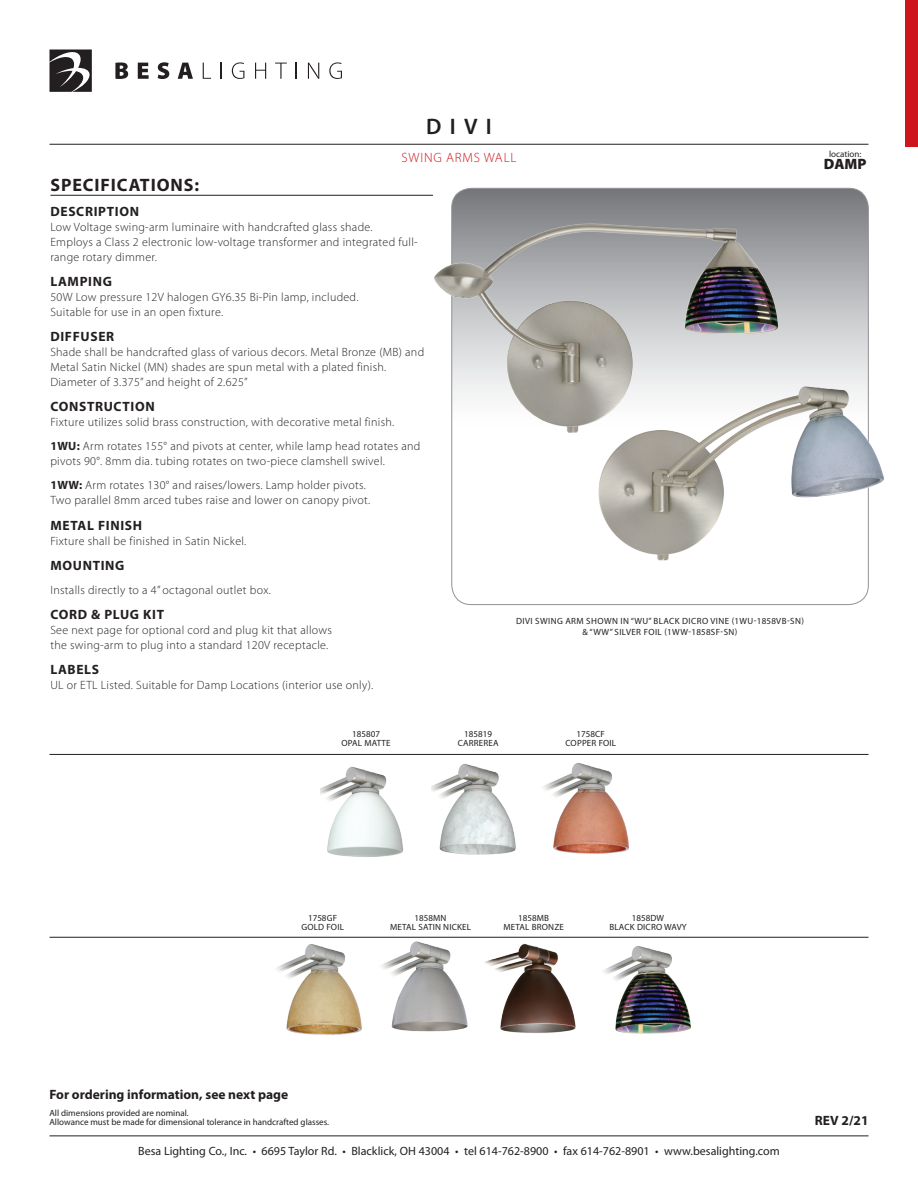
<style>
.page{position:relative;width:918px;height:1188px;background:#fff}
.page>*{position:absolute;margin:0;border:0;box-sizing:border-box;transform-origin:0 0}
.t1{font:600 22.5px "Myriad Pro";color:#231f20}
.t2{font:700 18px "Myriad Pro";letter-spacing:.05em;color:#231f20}
.t3{font:900 15px "Myriad Pro";color:#231f20}
.t4{font:700 13.5px "Myriad Pro";letter-spacing:.05em;color:#231f20}
.t5{font:700 13.5px "Myriad Pro";color:#231f20}
.t6{font:300 13.5px "Myriad Pro";letter-spacing:.06em;color:#cd151d}
.t7{font:300 12px/15px "Myriad Pro";letter-spacing:.025em;color:#231f20}
.t8{font:12px "Myriad Pro";color:#231f20}
.t9{font:9px/9px "Myriad Pro";color:#231f20}
.t10{font:9px/9px "Myriad Pro";letter-spacing:.02em;color:#231f20;text-align:center}
.t11{font:9px/10.8px "Myriad Pro";letter-spacing:.045em;color:#231f20;text-align:center}
.s1{font-weight:700}
</style>
<div class="page">
<hr style="left:50px;top:1136px;width:818px;height:1px;background:#231f20">
<svg style="left:115px;top:62px;width:13px;height:17px"></svg>
<svg style="left:138px;top:63px;width:11px;height:16px"></svg>
<svg style="left:158px;top:62px;width:11px;height:17px"></svg>
<svg style="left:178px;top:63px;width:15px;height:16px"></svg>
<svg style="left:203px;top:63px;width:8px;height:16px"></svg>
<svg style="left:221px;top:63px;width:1px;height:16px"></svg>
<svg style="left:232px;top:62px;width:12px;height:17px"></svg>
<svg style="left:255px;top:63px;width:11px;height:16px"></svg>
<svg style="left:275px;top:63px;width:12px;height:16px"></svg>
<svg style="left:296px;top:63px;width:1px;height:16px"></svg>
<svg style="left:308px;top:63px;width:11px;height:16px"></svg>
<svg style="left:329px;top:62px;width:13px;height:17px"></svg>
<svg style="left:50px;top:50px;width:42px;height:42px"></svg>
<hr style="left:50px;top:144px;width:818px;height:1px;background:#231f20">
<div style="left:905px;top:1px;width:13px;height:146px;background:#cd151d"></div>
<hr style="left:50px;top:195px;width:383px;height:1px;background:#231f20">
<svg style="left:452px;top:188px;width:416px;height:417px"></svg>
<hr style="left:50px;top:937px;width:818px;height:1px;background:#231f20">
<hr style="left:50px;top:754px;width:818px;height:1px;background:#231f20">
<img style="left:382px;top:941px;width:86px;height:91px">
<img style="left:484px;top:943px;width:92px;height:90px">
<img style="left:603px;top:946px;width:88px;height:88px">
<img style="left:543px;top:763px;width:86px;height:91px">
<img style="left:276px;top:944px;width:106px;height:91px">
<img style="left:320px;top:766px;width:83px;height:91px">
<img style="left:431px;top:763px;width:85px;height:92px">
<img style="left:583px;top:371px;width:301px;height:191px">
<img style="left:413px;top:188px;width:405px;height:258px">
<h1 class="t1" style="left:426px;top:113px;width:67px">divi</h1>
<p class="t6" style="left:401px;top:149px;width:117px">swing arms wall</p>
<p class="t9" style="left:829px;top:149px;width:34px">location:</p>
<p class="t3" style="left:824px;top:154px;width:44px">DAMP</p>
<h2 class="t2" style="left:50px;top:173px;width:150px">SPECIFICATIONS:</h2>
<p class="t4" style="left:50px;top:202px;width:90px">DESCRIPTION</p>
<p class="t7" style="left:50px;top:219px;width:369px">Low Voltage swing-arm luminaire with handcrafted glass shade.<br>Employs a Class 2 electronic low-voltage transformer and integrated full&shy;range rotary dimmer.</p>
<p class="t4" style="left:50px;top:273px;width:63px">LAMPING</p>
<p class="t7" style="left:50px;top:289px;width:310px">50W Low pressure 12V halogen GY6.35 Bi-Pin lamp, included.<br>Suitable for use in an open fixture.</p>
<p class="t4" style="left:50px;top:328px;width:65px">DIFFUSER</p>
<p class="t7" style="left:50px;top:345px;width:375px">Shade shall be handcrafted glass of various decors. Metal Bronze (MB) and<br>Metal Satin Nickel (MN) shades are spun metal with a plated finish.<br>Diameter of 3.375” and height of 2.625”</p>
<p class="t4" style="left:50px;top:398px;width:106px">CONSTRUCTION</p>
<p class="t7" style="left:50px;top:410px;width:372px;line-height:24px">Fixture utilizes solid brass construction, with decorative metal finish.<br><span class="s1">1WU:</span> Arm rotates 155° and pivots at center, while lamp head rotates and</p>
<p class="t7" style="left:50px;top:449px;width:336px;line-height:24px">pivots 90°. 8mm dia. tubing rotates on two-piece clamshell swivel.<br><span class="s1">1WW:</span> Arm rotates 130° and raises/lowers. Lamp holder pivots.</p>
<p class="t7" style="left:50px;top:493px;width:321px">Two parallel 8mm arced tubes raise and lower on canopy pivot.</p>
<p class="t4" style="left:50px;top:516px;width:93px">METAL FINISH</p>
<p class="t7" style="left:50px;top:533px;width:197px">Fixture shall be finished in Satin Nickel.</p>
<p class="t4" style="left:50px;top:556px;width:76px">MOUNTING</p>
<p class="t7" style="left:50px;top:582px;width:222px">Installs directly to a 4” octagonal outlet box.</p>
<p class="t4" style="left:50px;top:606px;width:115px">CORD &amp; PLUG KIT</p>
<p class="t7" style="left:50px;top:622px;width:283px">See next page for optional cord and plug kit that allows the swing-arm to plug into a standard 120V receptacle.</p>
<p class="t4" style="left:50px;top:661px;width:50px">LABELS</p>
<p class="t7" style="left:50px;top:678px;width:324px">UL or ETL Listed. Suitable for Damp Locations (interior use only).</p>
<p class="t11" style="left:516px;top:615px;width:289px">divi swing arm shown in “WU” Black dicro vine (1WU-1858vb-SN) &amp; “WW” Silver Foil (1WW-1858SF-SN)</p>
<p class="t9" style="left:342px;top:730px;width:51px;text-align:center">185807<br>Opal matte</p>
<p class="t10" style="left:565px;top:730px;width:52px">1758CF<br>Copper FOil</p>
<p class="t10" style="left:458px;top:730px;width:42px">185819<br>Carrerea</p>
<p class="t10" style="left:301px;top:913px;width:44px">1758GF<br>Gold Foil</p>
<p class="t10" style="left:610px;top:913px;width:79px">1858dW<br>Black Dicro wavy</p>
<p class="t10" style="left:390px;top:913px;width:82px;text-align:left;text-indent:24px">1858MN<br>Metal Satin nickel</p>
<p class="t10" style="left:503px;top:913px;width:62px">1858MB<br>Metal Bronze</p>
<p class="t5" style="left:50px;top:1086px;width:240px">For ordering information, see next page</p>
<p class="t9" style="left:50px;top:1108px;width:281px">All dimensions provided are nominal.<br>Allowance must be made for dimensional tolerance in handcrafted glasses.</p>
<p class="t8" style="left:138px;top:1144px;width:643px">Besa Lighting Co., Inc. • 6695 Taylor Rd. • Blacklick, OH 43004 • tel 614-762-8900 • fax 614-762-8901 • www.besalighting.com</p>
<p class="t4" style="left:815px;top:1112px;width:55px">REV 2/21</p>
</div>
